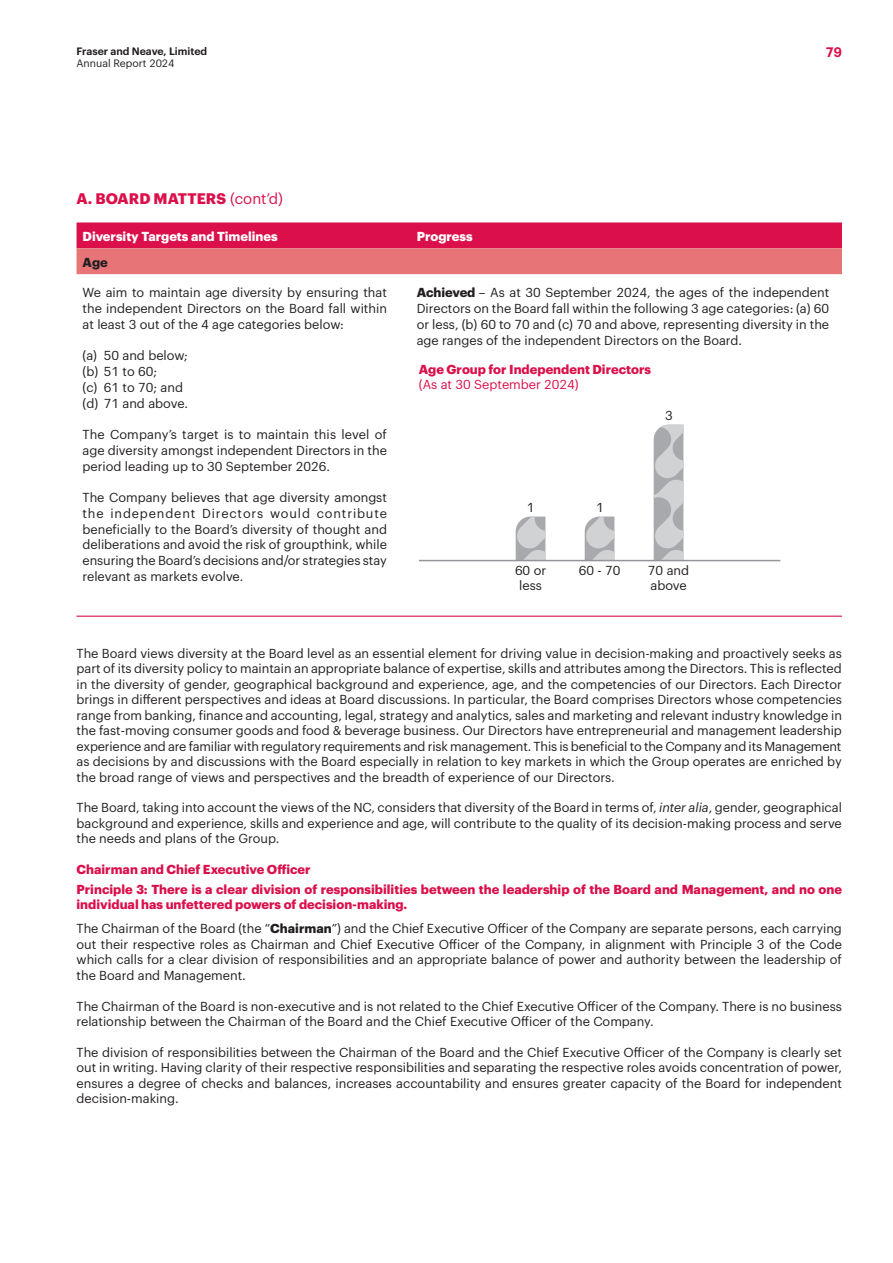
<style>
.page{position:relative;width:893px;height:1263px;background:#fff}
.page>*{position:absolute;margin:0;border:0;box-sizing:border-box;transform-origin:0 0}
.B1-Body-Head-1{font:700 15px "Graphik";letter-spacing:.005em;color:#db104b}
.t1{font:600 13.5px "Graphik";color:#db104b}
.Body{font:12.75px/15.5px "Graphik";color:#231f20;text-align:justify}
.Table-texts{font:12.75px/15.8px "Graphik";color:#231f20;text-align:justify}
.B2-Bodyhead-principle{font:700 12.75px/15.5px "Graphik";color:#db104b}
.Table-texts-2{font:700 12.75px "Graphik";color:#fff}
.B2-Bodyhead-Bold-RED{font:700 12.75px "Graphik";color:#db104b}
.Table-texts-3{font:700 12.75px "Graphik";color:#231f20}
.t2{font:600 10.5px "Graphik";color:#231f20}
.t3{font:10.5px "Graphik";color:#231f20}
.s1{font-weight:400}
.s2{font-weight:700}
.s3{font-style:italic}
</style>
<div class="page">
<svg style="left:77px;top:222px;width:765px;height:52px;background:#e14563"></svg>
<svg style="left:516px;top:516px;width:29px;height:44px"></svg>
<svg style="left:585px;top:516px;width:29px;height:44px"></svg>
<svg style="left:654px;top:425px;width:29px;height:135px;background:#bebfc2"></svg>
<hr style="left:419px;top:560px;width:361px;height:1px;background:#939598">
<hr style="left:77px;top:616px;width:765px;height:1px;background:#db104b">
<p class="t2" style="left:77px;top:43px;width:132px">Fraser and Neave, Limited</p>
<p class="t3" style="left:77px;top:56px;width:100px">Annual Report 2024</p>
<p class="t1" style="left:826px;top:42px;width:18px">79</p>
<p class="B1-Body-Head-1" style="left:77px;top:187px;width:208px">A. BOARD MATTERS <span class="s1">(cont’d)</span></p>
<p class="Table-texts-2" style="left:83px;top:226px;width:197px">Diversity Targets and Timelines</p>
<p class="Table-texts-2" style="left:417px;top:226px;width:58px">Progress</p>
<p class="Table-texts-3" style="left:83px;top:252px;width:27px">Age</p>
<p class="Table-texts" style="left:83px;top:284px;width:306px">We aim to maintain age diversity by ensuring that the independent Directors on the Board fall within at least 3 out of the 4 age categories below:</p>
<p class="Table-texts" style="left:83px;top:347px;width:107px">(a) 50 and below;</p>
<p class="Table-texts" style="left:83px;top:362px;width:76px">(b) 51 to 60;</p>
<p class="Table-texts" style="left:83px;top:378px;width:102px">(c) 61 to 70; and</p>
<p class="Table-texts" style="left:83px;top:394px;width:107px">(d) 71 and above.</p>
<p class="Table-texts" style="left:83px;top:425px;width:306px">The Company’s target is to maintain this level of age diversity amongst independent Directors in the period leading up to 30 September 2026.</p>
<p class="Table-texts" style="left:83px;top:488px;width:306px">The Company believes that age diversity amongst the independent Directors would contribute beneficially to the Board’s diversity of thought and deliberations and avoid the risk of groupthink, while ensuring the Board’s decisions and/or strategies stay relevant as markets evolve.</p>
<p class="Table-texts" style="left:417px;top:284px;width:414px"><span class="s2">Achieved</span> – As at 30 September 2024, the ages of the independent Directors on the Board fall within the following 3 age categories: (a) 60 or less, (b) 60 to 70 and (c) 70 and above, representing diversity in the age ranges of the independent Directors on the Board.</p>
<p class="B2-Bodyhead-principle" style="left:419px;top:361px;width:234px">Age Group for Independent Directors <span class="s1">(As at 30 September 2024)</span></p>
<p class="Body" style="left:665px;top:407px;width:9px">3</p>
<p class="Body" style="left:527px;top:499px;width:9px">1</p>
<p class="Body" style="left:596px;top:499px;width:9px">1</p>
<p class="Body" style="left:515px;top:562px;width:33px;line-height:15px;text-align:center">60 or less</p>
<p class="Body" style="left:579px;top:561px;width:43px">60 - 70</p>
<p class="Body" style="left:648px;top:562px;width:43px;line-height:15px">70 and above</p>
<p class="Body" style="left:77px;top:644px;width:767px">The Board views diversity at the Board level as an essential element for driving value in decision-making and proactively seeks as part of its diversity policy to maintain an appropriate balance of expertise, skills and attributes among the Directors. This is reflected in the diversity of gender, geographical background and experience, age, and the competencies of our Directors. Each Director brings in different perspectives and ideas at Board discussions. In particular, the Board comprises Directors whose competencies range from banking, finance and accounting, legal, strategy and analytics, sales and marketing and relevant industry knowledge in the fast-moving consumer goods and food &amp; beverage business. Our Directors have entrepreneurial and management leadership experience and are familiar with regulatory requirements and risk management. This is beneficial to the Company and its Management as decisions by and discussions with the Board especially in relation to key markets in which the Group operates are enriched by the broad range of views and perspectives and the breadth of experience of our Directors.</p>
<p class="Body" style="left:77px;top:799px;width:767px">The Board, taking into account the views of the NC, considers that diversity of the Board in terms of, <span class="s3">inter alia</span>, gender, geographical background and experience, skills and experience and age, will contribute to the quality of its decision-making process and serve the needs and plans of the Group.</p>
<p class="B2-Bodyhead-Bold-RED" style="left:77px;top:860px;width:236px">Chairman and Chief Executive Officer</p>
<p class="B2-Bodyhead-principle" style="left:77px;top:880px;width:767px">Principle 3: There is a clear division of responsibilities between the leadership of the Board and Management, and no one individual has unfettered powers of decision-making.</p>
<p class="Body" style="left:77px;top:920px;width:767px">The Chairman of the Board (the “<span class="s2">Chairman</span>”) and the Chief Executive Officer of the Company are separate persons, each carrying out their respective roles as Chairman and Chief Executive Officer of the Company, in alignment with Principle 3 of the Code which calls for a clear division of responsibilities and an appropriate balance of power and authority between the leadership of the Board and Management.</p>
<p class="Body" style="left:77px;top:997px;width:767px">The Chairman of the Board is non-executive and is not related to the Chief Executive Officer of the Company. There is no business relationship between the Chairman of the Board and the Chief Executive Officer of the Company.</p>
<p class="Body" style="left:77px;top:1043px;width:767px">The division of responsibilities between the Chairman of the Board and the Chief Executive Officer of the Company is clearly set out in writing. Having clarity of their respective responsibilities and separating the respective roles avoids concentration of power, ensures a degree of checks and balances, increases accountability and ensures greater capacity of the Board for independent decision-making.</p>
</div>
